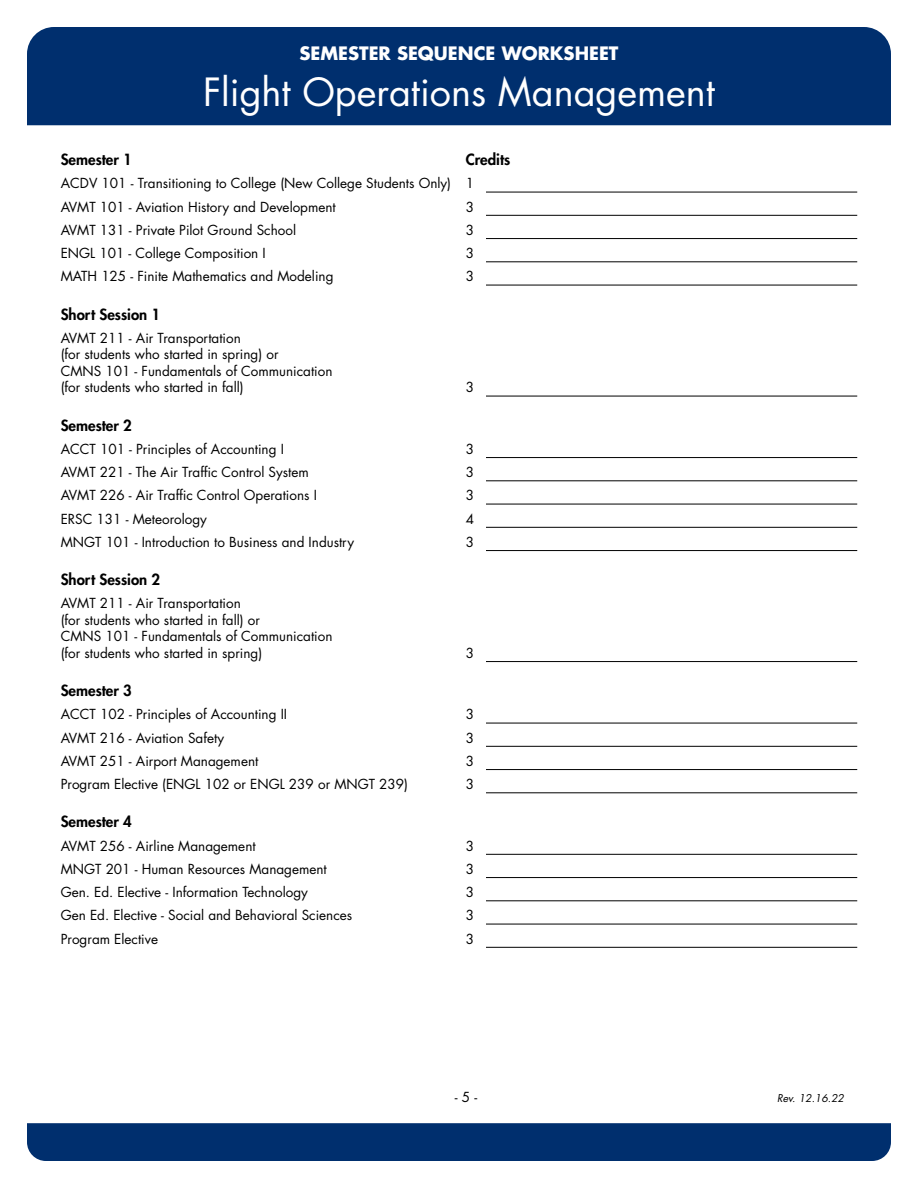
<style>
.page{position:relative;width:918px;height:1188px;background:#fff}
.page>*{position:absolute;margin:0;border:0;box-sizing:border-box;transform-origin:0 0}
.Worksheet_Header_1{font:37.8px "Futura Std";color:#fff}
.Worksheet_Header_1-2{font:700 18px "Futura Std";color:#fff}
.t1{font:800 15px "Futura Std";color:#000}
.worksheet_rule_1{font:13.5px/16.5px "Futura Std";color:#000}
.t2{font:italic 10.5px "Futura Std";color:#000}
</style>
<div class="page">
<div style="left:27px;top:1123px;width:864px;height:38px;background:#002f6e"></div>
<div style="left:27px;top:27px;width:864px;height:98px;background:#002f6e"></div>
<hr style="left:486px;top:192px;width:371px;height:1px;background:#000">
<hr style="left:486px;top:215px;width:371px;height:1px;background:#000">
<hr style="left:486px;top:238px;width:371px;height:1px;background:#000">
<hr style="left:486px;top:261px;width:371px;height:1px;background:#000">
<hr style="left:486px;top:285px;width:371px;height:1px;background:#000">
<hr style="left:486px;top:396px;width:371px;height:1px;background:#000">
<hr style="left:486px;top:457px;width:371px;height:1px;background:#000">
<hr style="left:486px;top:480px;width:371px;height:1px;background:#000">
<hr style="left:486px;top:504px;width:371px;height:1px;background:#000">
<hr style="left:486px;top:527px;width:371px;height:1px;background:#000">
<hr style="left:486px;top:550px;width:371px;height:1px;background:#000">
<hr style="left:486px;top:661px;width:371px;height:1px;background:#000">
<hr style="left:486px;top:723px;width:371px;height:1px;background:#000">
<hr style="left:486px;top:746px;width:371px;height:1px;background:#000">
<hr style="left:486px;top:769px;width:371px;height:1px;background:#000">
<hr style="left:486px;top:792px;width:371px;height:1px;background:#000">
<hr style="left:486px;top:854px;width:371px;height:1px;background:#000">
<hr style="left:486px;top:877px;width:371px;height:1px;background:#000">
<hr style="left:486px;top:900px;width:371px;height:1px;background:#000">
<hr style="left:486px;top:924px;width:371px;height:1px;background:#000">
<hr style="left:486px;top:947px;width:371px;height:1px;background:#000">
<h1 class="Worksheet_Header_1-2" style="left:299px;top:42px;width:321px">SEMESTER SEQUENCE WORKSHEET</h1>
<h1 class="Worksheet_Header_1" style="left:203px;top:68px;width:513px">Flight Operations Management</h1>
<h2 class="t1" style="left:61px;top:150px;width:73px">Semester 1</h2>
<h2 class="t1" style="left:466px;top:150px;width:46px">Credits</h2>
<p class="worksheet_rule_1" style="left:61px;top:175px;width:415px">ACDV 101 - Transitioning to College (New College Students Only) 1</p>
<p class="worksheet_rule_1" style="left:61px;top:199px;width:277px">AVMT 101 - Aviation History and Development</p>
<p class="worksheet_rule_1" style="left:466px;top:199px;width:10px">3</p>
<p class="worksheet_rule_1" style="left:61px;top:222px;width:237px">AVMT 131 - Private Pilot Ground School</p>
<p class="worksheet_rule_1" style="left:466px;top:222px;width:10px">3</p>
<p class="worksheet_rule_1" style="left:61px;top:245px;width:207px">ENGL 101 - College Composition I</p>
<p class="worksheet_rule_1" style="left:466px;top:245px;width:10px">3</p>
<p class="worksheet_rule_1" style="left:61px;top:268px;width:274px">MATH 125 - Finite Mathematics and Modeling</p>
<p class="worksheet_rule_1" style="left:466px;top:268px;width:10px">3</p>
<h2 class="t1" style="left:61px;top:305px;width:101px">Short Session 1</h2>
<p class="worksheet_rule_1" style="left:61px;top:330px;width:273px">AVMT 211 - Air Transportation<br>(for students who started in spring) or<br>CMNS 101 - Fundamentals of Communication (for students who started in fall)</p>
<p class="worksheet_rule_1" style="left:466px;top:379px;width:10px">3</p>
<h2 class="t1" style="left:61px;top:416px;width:73px">Semester 2</h2>
<p class="worksheet_rule_1" style="left:61px;top:441px;width:225px">ACCT 101 - Principles of Accounting I</p>
<p class="worksheet_rule_1" style="left:466px;top:441px;width:10px">3</p>
<p class="worksheet_rule_1" style="left:61px;top:464px;width:250px">AVMT 221 - The Air Traffic Control System</p>
<p class="worksheet_rule_1" style="left:466px;top:464px;width:10px">3</p>
<p class="worksheet_rule_1" style="left:61px;top:487px;width:258px">AVMT 226 - Air Traffic Control Operations I</p>
<p class="worksheet_rule_1" style="left:466px;top:487px;width:10px">3</p>
<p class="worksheet_rule_1" style="left:61px;top:511px;width:148px">ERSC 131 - Meteorology</p>
<p class="worksheet_rule_1" style="left:466px;top:511px;width:10px">4</p>
<p class="worksheet_rule_1" style="left:61px;top:534px;width:295px">MNGT 101 - Introduction to Business and Industry</p>
<p class="worksheet_rule_1" style="left:466px;top:534px;width:10px">3</p>
<h2 class="t1" style="left:61px;top:570px;width:101px">Short Session 2</h2>
<p class="worksheet_rule_1" style="left:61px;top:595px;width:273px">AVMT 211 - Air Transportation<br>(for students who started in fall) or<br>CMNS 101 - Fundamentals of Communication (for students who started in spring)</p>
<p class="worksheet_rule_1" style="left:466px;top:645px;width:10px">3</p>
<h2 class="t1" style="left:61px;top:681px;width:73px">Semester 3</h2>
<p class="worksheet_rule_1" style="left:61px;top:706px;width:228px">ACCT 102 - Principles of Accounting II</p>
<p class="worksheet_rule_1" style="left:466px;top:706px;width:10px">3</p>
<p class="worksheet_rule_1" style="left:61px;top:730px;width:165px">AVMT 216 - Aviation Safety</p>
<p class="worksheet_rule_1" style="left:466px;top:730px;width:10px">3</p>
<p class="worksheet_rule_1" style="left:61px;top:753px;width:199px">AVMT 251 - Airport Management</p>
<p class="worksheet_rule_1" style="left:466px;top:753px;width:10px">3</p>
<p class="worksheet_rule_1" style="left:61px;top:776px;width:349px">Program Elective (ENGL 102 or ENGL 239 or MNGT 239)</p>
<p class="worksheet_rule_1" style="left:466px;top:776px;width:10px">3</p>
<h2 class="t1" style="left:61px;top:812px;width:73px">Semester 4</h2>
<p class="worksheet_rule_1" style="left:61px;top:838px;width:196px">AVMT 256 - Airline Management</p>
<p class="worksheet_rule_1" style="left:466px;top:838px;width:10px">3</p>
<p class="worksheet_rule_1" style="left:61px;top:861px;width:268px">MNGT 201 - Human Resources Management</p>
<p class="worksheet_rule_1" style="left:466px;top:861px;width:10px">3</p>
<p class="worksheet_rule_1" style="left:61px;top:884px;width:249px">Gen. Ed. Elective - Information Technology</p>
<p class="worksheet_rule_1" style="left:466px;top:884px;width:10px">3</p>
<p class="worksheet_rule_1" style="left:61px;top:907px;width:293px">Gen Ed. Elective - Social and Behavioral Sciences</p>
<p class="worksheet_rule_1" style="left:466px;top:907px;width:10px">3</p>
<p class="worksheet_rule_1" style="left:61px;top:931px;width:99px">Program Elective</p>
<p class="worksheet_rule_1" style="left:466px;top:931px;width:10px">3</p>
<p class="worksheet_rule_1" style="left:455px;top:1089px;width:24px">- 5 -</p>
<p class="t2" style="left:777px;top:1091px;width:68px">Rev. 12.16.22</p>
</div>
